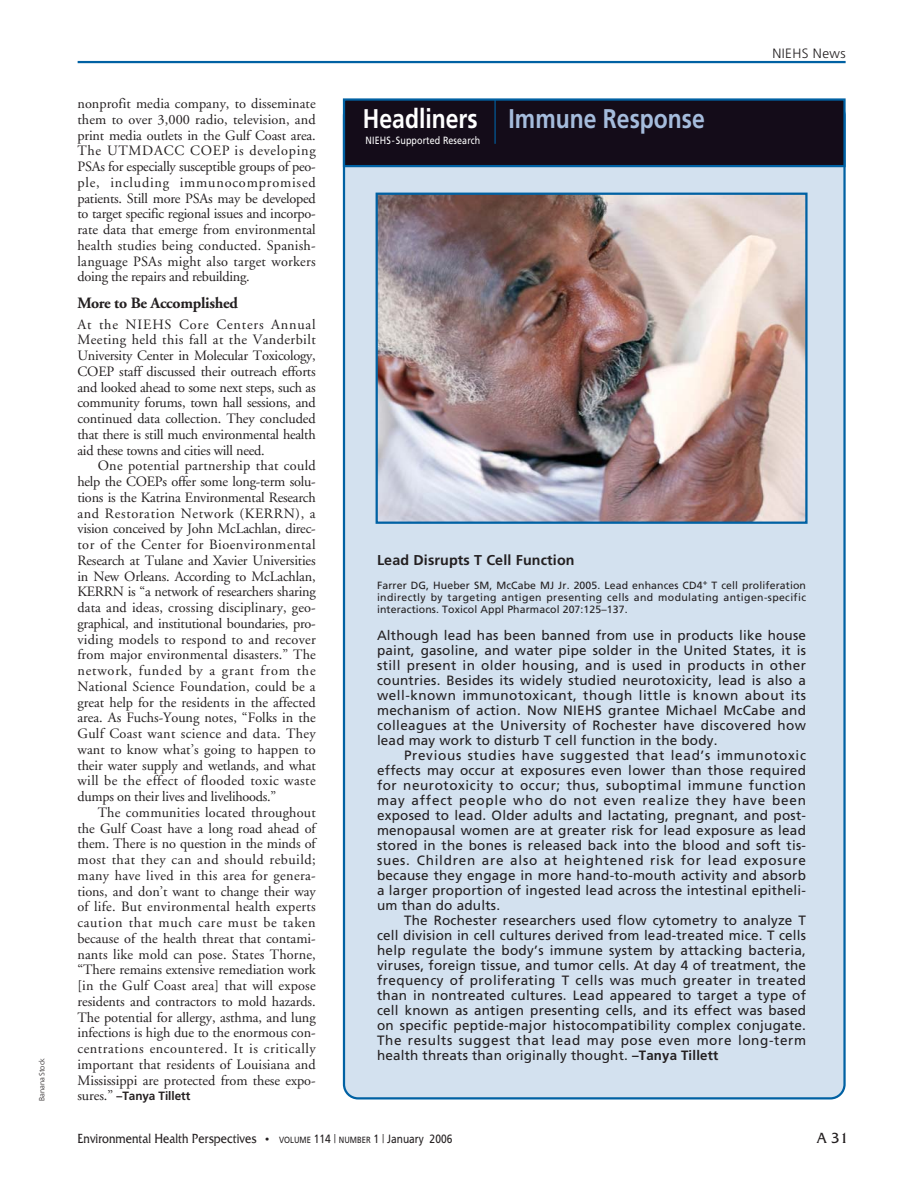
<style>
.page{position:relative;width:918px;height:1188px;background:#fff}
.page>*{position:absolute;margin:0;border:0;box-sizing:border-box;transform-origin:0 0}
.t1{font:700 27px "Frutiger";color:#a5bcdc;scale:.85 1}
.t2{font:700 15.75px "Adobe Garamond";letter-spacing:-.02em;color:#231f20}
.t3{font:15px "Friz Quadrata IT Cby BT";color:#231f20}
.t4{font:14.25px/15.8px "Adobe Garamond";letter-spacing:-.02em;color:#231f20;text-align:justify}
.t5{font:700 14.25px "Frutiger";letter-spacing:.01em;color:#231f20}
.t6{font:13.5px/15px "Frutiger";letter-spacing:.015em;color:#231f20;text-align:justify}
.t7{font:13.5px "Friz Quadrata IT Cby BT";color:#231f20;scale:.85 1}
.t8{font:300 13.5px "Frutiger";letter-spacing:.03em;color:#231f20}
.t9{font:700 12px "Frutiger";letter-spacing:-.005em;color:#231f20}
.t10{font:10.5px/12px "Frutiger";letter-spacing:.01em;color:#231f20;text-align:justify}
.t11{font:10.5px "Frutiger";letter-spacing:.01em;color:#fff;scale:.85 1}
.t12{font:300 7.5px "Frutiger";letter-spacing:-.01em;color:#231f20}
.s1{font-family:"Adobe Garamond";font-weight:400;font-size:14.25px}
.s2{font-size:10.5px}
.s3{font-family:"Frutiger";font-size:9px}
.s4{font-family:"Frutiger";font-size:12px}
.s5{font-family:"Frutiger";font-weight:300;font-size:12px}
.s6{color:#fff}
.s7{font-weight:700}
</style>
<div class="page">
<hr style="left:78px;top:61px;width:768px;height:2px;background:#0061a3">
<div style="left:343px;top:167px;width:503px;height:933px;background:#d3e1ef"></div>
<img style="left:379px;top:196px;width:426px;height:325px">
<div style="left:376px;top:193px;width:432px;height:331px;border:2px solid #0061a3"></div>
<div style="left:344px;top:100px;width:501px;height:66px;background:#140c19"></div>
<div style="left:343px;top:98px;width:503px;height:69px;border:2px solid #0061a3"></div>
<hr style="left:495px;top:100px;width:1px;height:44px;background:#0061a3">
<p class="t12" style="left:39px;top:1101px;width:44px;rotate:-90deg">Banana Stock</p>
<p class="t8" style="left:772px;top:48px;width:75px">NIEHS News</p>
<p class="t4" style="left:77px;top:97px;width:240px">nonprofit media company, to disseminate them to over 3,000 radio, television, and print media outlets in the Gulf Coast area.<br>The UTMDACC COEP is developing PSAs for especially susceptible groups of peo&shy;ple, including immunocompromised patients. Still more PSAs may be developed to target specific regional issues and incorpo&shy;rate data that emerge from environmental health studies being conducted. Spanish&shy;language PSAs might also target workers doing the repairs and rebuilding.</p>
<p class="t2" style="left:77px;top:296px;width:162px">More to Be Accomplished</p>
<p class="t4" style="left:77px;top:317px;width:240px">At the NIEHS Core Centers Annual Meeting held this fall at the Vanderbilt University Center in Molecular Toxicology, COEP staff discussed their outreach efforts and looked ahead to some next steps, such as community forums, town hall sessions, and continued data collection. They concluded that there is still much environmental health aid these towns and cities will need.</p>
<p class="t4" style="left:77px;top:459px;width:240px;text-indent:20px">One potential partnership that could help the COEPs offer some long-term solu&shy;tions is the Katrina Environmental Research and Restoration Network (KERRN), a vision conceived by John McLachlan, direc&shy;tor of the Center for Bioenvironmental Research at Tulane and Xavier Universities in New Orleans. According to McLachlan, KERRN is “a network of researchers sharing data and ideas, crossing disciplinary, geo&shy;graphical, and institutional boundaries, pro&shy;viding models to respond to and recover from major environmental disasters.” The network, funded by a grant from the National Science Foundation, could be a great help for the residents in the affected area. As Fuchs-Young notes, “Folks in the Gulf Coast want science and data. They want to know what’s going to happen to their water supply and wetlands, and what will be the effect of flooded toxic waste dumps on their lives and livelihoods.”</p>
<p class="t4" style="left:77px;top:806px;width:240px;text-indent:20px">The communities located throughout the Gulf Coast have a long road ahead of them. There is no question in the minds of most that they can and should rebuild; many have lived in this area for genera&shy;tions, and don’t want to change their way of life. But environmental health experts caution that much care must be taken because of the health threat that contami&shy;nants like mold can pose. States Thorne, “There remains extensive remediation work [in the Gulf Coast area] that will expose residents and contractors to mold hazards.<br>The potential for allergy, asthma, and lung infections is high due to the enormous con&shy;centrations encountered. It is critically important that residents of Louisiana and Mississippi are protected from these expo-</p>
<p class="t9" style="left:77px;top:1091px;width:114px"><span class="s1">sures.”</span> –Tanya Tillett</p>
<p class="t7" style="left:78px;top:1133px;width:442px">Environmental Health Perspectives <span class="s2">•</span> <span class="s3">VOLUME</span> <span class="s4">114</span> <span class="s5">|</span> <span class="s3">NUMBER</span> <span class="s4">1</span> <span class="s5">|</span> <span class="s4">January 2006</span></p>
<p class="t3" style="left:817px;top:1132px;width:33px">A 31</p>
<h1 class="t1" style="left:363px;top:108px;width:404px"><span class="s6">Headliners</span> Immune Response</h1>
<p class="t11" style="left:366px;top:136px;width:137px">NIEHS-Supported Research</p>
<p class="t5" style="left:377px;top:554px;width:199px">Lead Disrupts T Cell Function</p>
<p class="t10" style="left:377px;top:580px;width:431px">Farrer DG, Hueber SM, McCabe MJ Jr. 2005. Lead enhances CD4<sup>+</sup> T cell proliferation indirectly by targeting antigen presenting cells and modulating antigen-specific interactions. Toxicol Appl Pharmacol 207:125–137.</p>
<p class="t6" style="left:377px;top:629px;width:431px">Although lead has been banned from use in products like house paint, gasoline, and water pipe solder in the United States, it is still present in older housing, and is used in products in other countries. Besides its widely studied neurotoxicity, lead is also a well-known immunotoxicant, though little is known about its mechanism of action. Now NIEHS grantee Michael McCabe and colleagues at the University of Rochester have discovered how lead may work to disturb T cell function in the body.</p>
<p class="t6" style="left:377px;top:749px;width:431px;text-indent:27px">Previous studies have suggested that lead’s immunotoxic effects may occur at exposures even lower than those required for neurotoxicity to occur; thus, suboptimal immune function may affect people who do not even realize they have been exposed to lead. Older adults and lactating, pregnant, and post&shy;menopausal women are at greater risk for lead exposure as lead stored in the bones is released back into the blood and soft tis&shy;sues. Children are also at heightened risk for lead exposure because they engage in more hand-to-mouth activity and absorb a larger proportion of ingested lead across the intestinal epitheli&shy;um than do adults.</p>
<p class="t6" style="left:377px;top:914px;width:431px;text-indent:27px">The Rochester researchers used flow cytometry to analyze T cell division in cell cultures derived from lead-treated mice. T cells help regulate the body’s immune system by attacking bacteria, viruses, foreign tissue, and tumor cells. At day 4 of treatment, the frequency of proliferating T cells was much greater in treated than in nontreated cultures. Lead appeared to target a type of cell known as antigen presenting cells, and its effect was based on specific peptide-major histocompatibility complex conjugate.<br>The results suggest that lead may pose even more long-term health threats than originally thought. <span class="s7">–Tanya Tillett</span></p>
</div>
